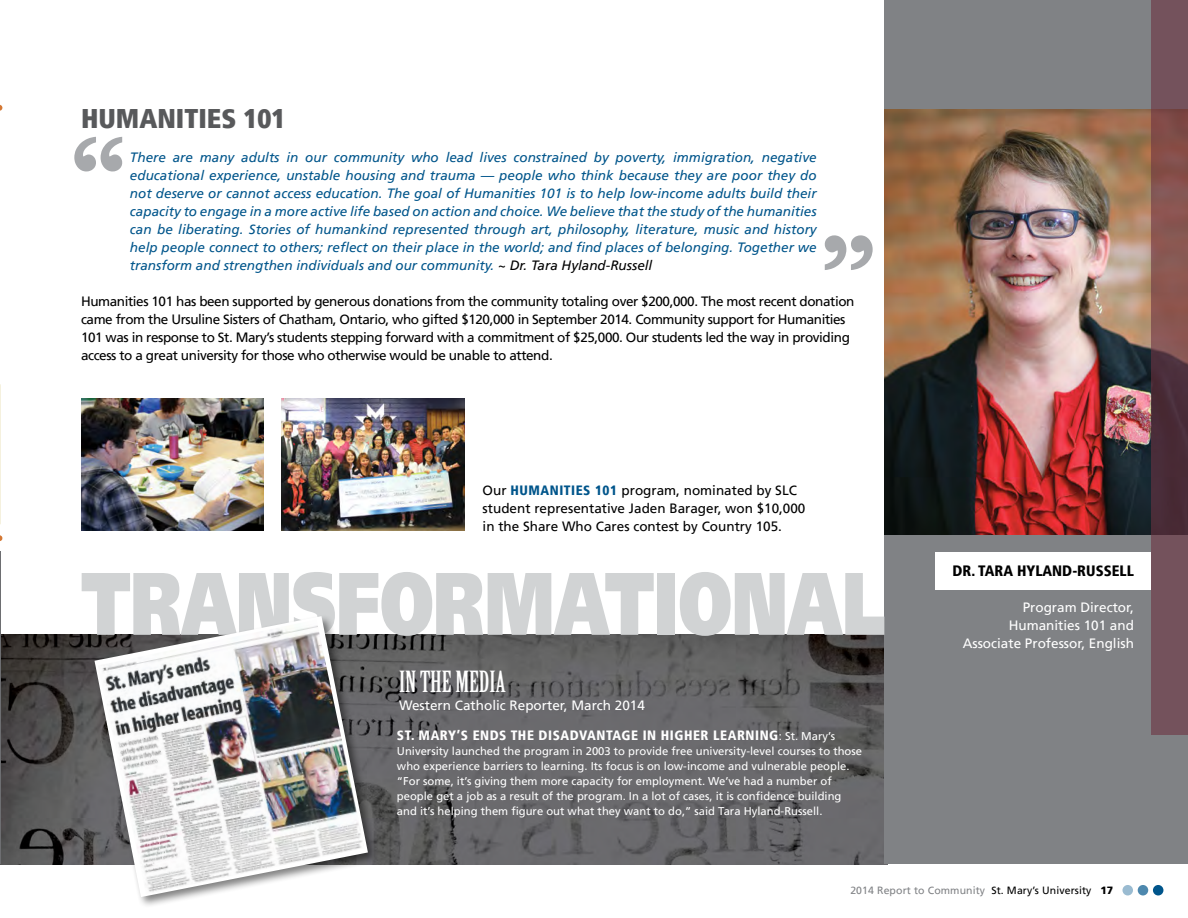
<style>
.page{position:relative;width:1188px;height:918px;background:#fff}
.page>*{position:absolute;margin:0;border:0;box-sizing:border-box;transform-origin:0 0}
.t1{font:900 88.5px "Frutiger LT";color:#d1d3d4;scale:.74 1}
.t2{font:28.5px "Birch Std";color:#fff;scale:1.1 1}
.t3{font:900 condensed 27px "Frutiger LT";color:#58595b}
.t4{font:900 condensed 15px "Frutiger LT";color:#000}
.t5{font:italic 13.5px/18px "Frutiger LT";color:#00558b;text-align:justify}
.t6{font:13.5px/18px "Frutiger LT";letter-spacing:-.03em;color:#000}
.t7{font:13.5px/18px "Frutiger LT";color:#000}
.t8{font:13.5px/18px "Frutiger LT";color:#fff;text-align:right}
.t9{font:900 condensed 13.5px "Frutiger LT";letter-spacing:.04em;color:#fff}
.t10{font:11.25px/15px "Frutiger LT";color:#fff}
.t11{font:10.5px "Frutiger LT";letter-spacing:.01em;color:#808285}
.s1{color:#000}
.s2{font-weight:900;font-stretch:condensed;color:#00558b}
.s3{font-weight:400;font-stretch:normal;font-size:11.25px}
.s4{font-weight:900;color:#000}
</style>
<div class="page">
<svg style="left:1122px;top:885px;width:11px;height:11px"></svg>
<div style="left:1138px;top:885px;width:10px;height:11px;background:#4d88ae;border-radius:50%"></div>
<div style="left:1153px;top:885px;width:10px;height:11px;background:#00558b;border-radius:50%"></div>
<img style="left:1px;top:635px;width:883px;height:229px">
<div style="left:884px;top:0;width:304px;height:864px;background:#808285"></div>
<img style="left:282px;top:398px;width:183px;height:133px">
<hr style="left:0;top:552px;width:1px;height:312px;background:#6d6e71">
<svg style="left:0;top:384px;width:1px;height:140px"></svg>
<img style="left:81px;top:398px;width:183px;height:133px">
<img style="left:884px;top:110px;width:267px;height:425px">
<svg style="left:1151px;top:0;width:37px;height:735px;background:#6f494e"></svg>
<svg style="left:1151px;top:149px;width:1px;height:36px"></svg>
<div style="left:935px;top:552px;width:216px;height:38px;background:#fff"></div>
<div style="left:92px;top:613px;width:288px;height:296px;background:#000;opacity:.5"></div>
<svg style="left:92px;top:614px;width:278px;height:286px"></svg>
<img style="left:98px;top:620px;width:267px;height:274px">
<svg style="left:825px;top:235px;width:48px;height:35px"></svg>
<svg style="left:74px;top:137px;width:48px;height:34px"></svg>
<h3 class="t3" style="left:81px;top:102px;width:206px">HUMANITIES 101</h3>
<p class="t5" style="left:130px;top:149px;width:688px">There are many adults in our community who lead lives constrained by poverty, immigration, negative educational experience, unstable housing and trauma — people who think because they are poor they do not deserve or cannot access education. The goal of Humanities 101 is to help low-income adults build their capacity to engage in a more active life based on action and choice. We believe that the study of the humanities can be liberating. Stories of humankind represented through art, philosophy, literature, music and history help people connect to others; reflect on their place in the world; and find places of belonging. Together we transform and strengthen individuals and our community. <span class="s1">~ Dr. Tara Hyland-Russell</span></p>
<p class="t6" style="left:81px;top:292px;width:775px">Humanities 101 has been supported by generous donations from the community totaling over $200,000. The most recent donation came from the Ursuline Sisters of Chatham, Ontario, who gifted $120,000 in September 2014. Community support for Humanities 101 was in response to St. Mary’s students stepping forward with a commitment of $25,000. Our students led the way in providing access to a great university for those who otherwise would be unable to attend.</p>
<p class="t7" style="left:483px;top:482px;width:324px">Our <span class="s2">HUMANITIES 101</span> program, nominated by SLC student representative Jaden Barager, won $10,000 in the Share Who Cares contest by Country 105.</p>
<h1 class="t1" style="left:81px;top:550px;width:1089px">TRANSFORMATIONAL</h1>
<h2 class="t2" style="left:399px;top:665px;width:99px">IN THE MEDIA</h2>
<p class="t8" style="left:399px;top:696px;width:247px">Western Catholic Reporter, March 2014</p>
<p class="t9" style="left:397px;top:728px;width:440px">ST. MARY’S ENDS THE DISADVANTAGE IN HIGHER LEARNING<span class="s3">: St. Mary’s</span></p>
<p class="t10" style="left:397px;top:744px;width:467px">University launched the program in 2003 to provide free university-level courses to those who experience barriers to learning. Its focus is on low-income and vulnerable people. “For some, it’s giving them more capacity for employment. We’ve had a number of people get a job as a result of the program. In a lot of cases, it is confidence building and it’s helping them figure out what they want to do,” said Tara Hyland-Russell.</p>
<p class="t4" style="left:953px;top:562px;width:183px">DR. TARA HYLAND-RUSSELL</p>
<p class="t8" style="left:963px;top:598px;width:173px">Program Director,<br>Humanities 101 and<br>Associate Professor, English</p>
<p class="t11" style="left:850px;top:885px;width:264px">2014 Report to Community <span class="s1">St. Mary’s University</span> <span class="s4">17</span></p>
</div>
